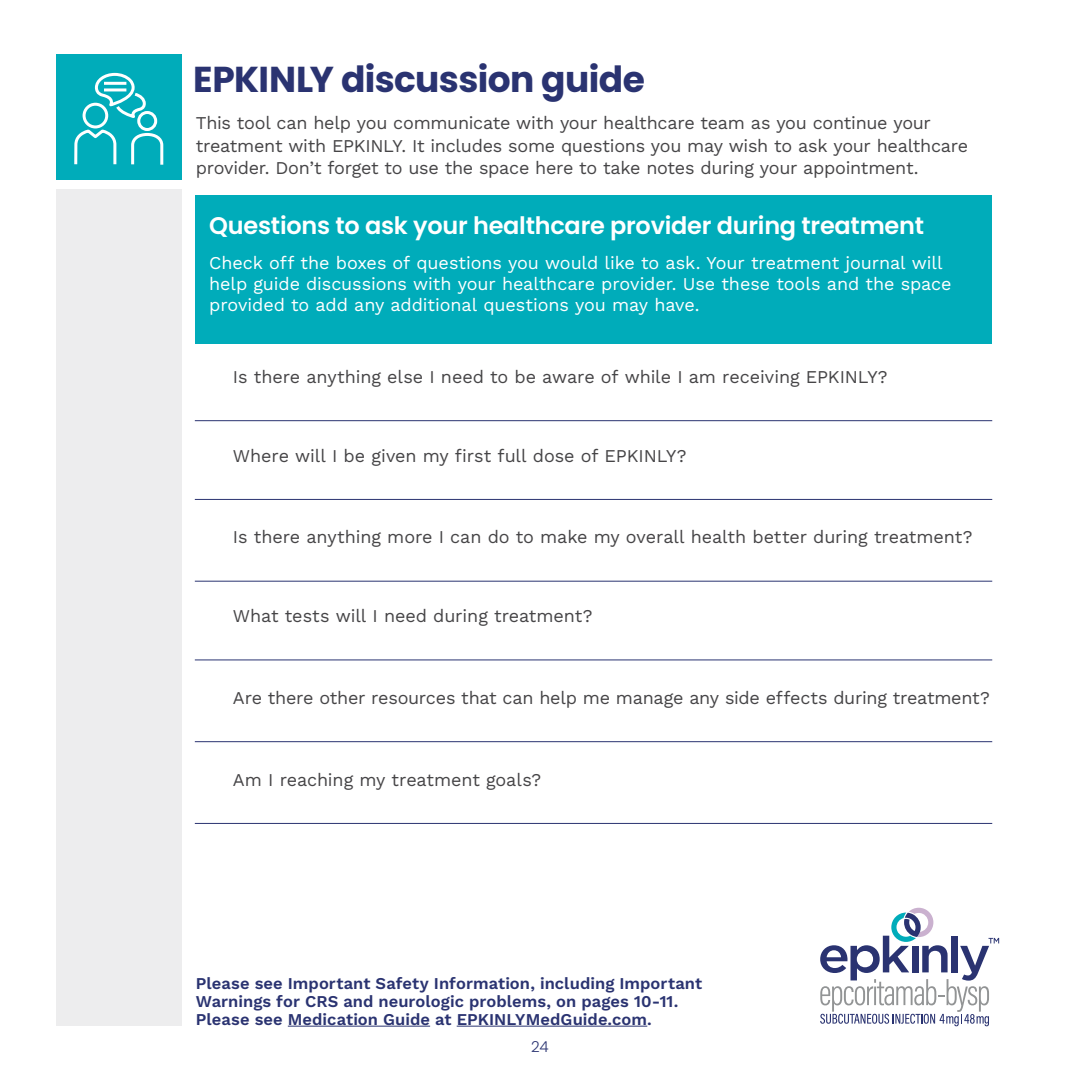
<style>
.page{position:relative;width:1080px;height:1080px;background:#fff}
.page>*{position:absolute;margin:0;border:0;box-sizing:border-box;transform-origin:0 0}
.HEADLINE{font:700 36px "Poppins";letter-spacing:-.015em;color:#2a3371}
.Subhead{font:600 24px "Poppins";letter-spacing:-.01em;color:#fff}
.body_text{font:18px "Work Sans";letter-spacing:-.005em;color:#464547}
.Body_Copy_Blue{font:18px/22.5px "Work Sans";letter-spacing:-.015em;color:#464547}
.body_text-2{font:18px/21px "Work Sans";letter-spacing:-.005em;color:#fff}
.t1{font:600 16.5px/18px "Work Sans";letter-spacing:.005em;color:#2a3371}
.t2{font:300 15px "Poppins";color:#2a3371}
</style>
<div class="page">
<svg style="left:820px;top:908px;width:179px;height:118px"></svg>
<div style="left:56px;top:190px;width:125px;height:836px;background:#ededee"></div>
<hr style="left:288px;top:1026px;width:142px;height:1px;background:#2a3371">
<hr style="left:457px;top:1026px;width:190px;height:1px;background:#2a3371">
<div style="left:56px;top:54px;width:125px;height:125px;background:#00acba"></div>
<svg style="left:74px;top:72px;width:90px;height:93px"></svg>
<div style="left:196px;top:195px;width:796px;height:149px;background:#00acba"></div>
<hr style="left:195px;top:420px;width:797px;height:1px;background:#2a3371">
<hr style="left:195px;top:499px;width:797px;height:1px;background:#2a3371">
<hr style="left:195px;top:581px;width:797px;height:1px;background:#2a3371">
<hr style="left:195px;top:660px;width:797px;height:1px;background:#2a3371">
<hr style="left:195px;top:741px;width:797px;height:1px;background:#2a3371">
<hr style="left:195px;top:823px;width:797px;height:1px;background:#2a3371">
<p class="HEADLINE" style="left:193px;top:58px;width:454px">EPKINLY discussion guide</p>
<p class="Body_Copy_Blue" style="left:196px;top:111px;width:774px">This tool can help you communicate with your healthcare team as you continue your treatment with EPKINLY. It includes some questions you may wish to ask your healthcare provider. Don’t forget to use the space here to take notes during your appointment.</p>
<p class="Subhead" style="left:209px;top:212px;width:716px">Questions to ask your healthcare provider during treatment</p>
<p class="body_text-2" style="left:209px;top:251px;width:744px">Check off the boxes of questions you would like to ask. Your treatment journal will help guide discussions with your healthcare provider. Use these tools and the space provided to add any additional questions you may have.</p>
<p class="body_text" style="left:233px;top:363px;width:656px">Is there anything else I need to be aware of while I am receiving EPKINLY?</p>
<p class="body_text" style="left:233px;top:442px;width:455px">Where will I be given my first full dose of EPKINLY?</p>
<p class="body_text" style="left:233px;top:524px;width:741px">Is there anything more I can do to make my overall health better during treatment?</p>
<p class="body_text" style="left:233px;top:602px;width:361px">What tests will I need during treatment?</p>
<p class="body_text" style="left:233px;top:684px;width:758px">Are there other resources that can help me manage any side effects during treatment?</p>
<p class="body_text" style="left:233px;top:766px;width:310px">Am I reaching my treatment goals?</p>
<p class="t1" style="left:196px;top:973px;width:508px">Please see Important Safety Information, including Important<br>Warnings for CRS and neurologic problems, on pages 10-11.<br>Please see Medication Guide at EPKINLYMedGuide.com.</p>
<p class="t2" style="left:531px;top:1038px;width:19px">24</p>
</div>
